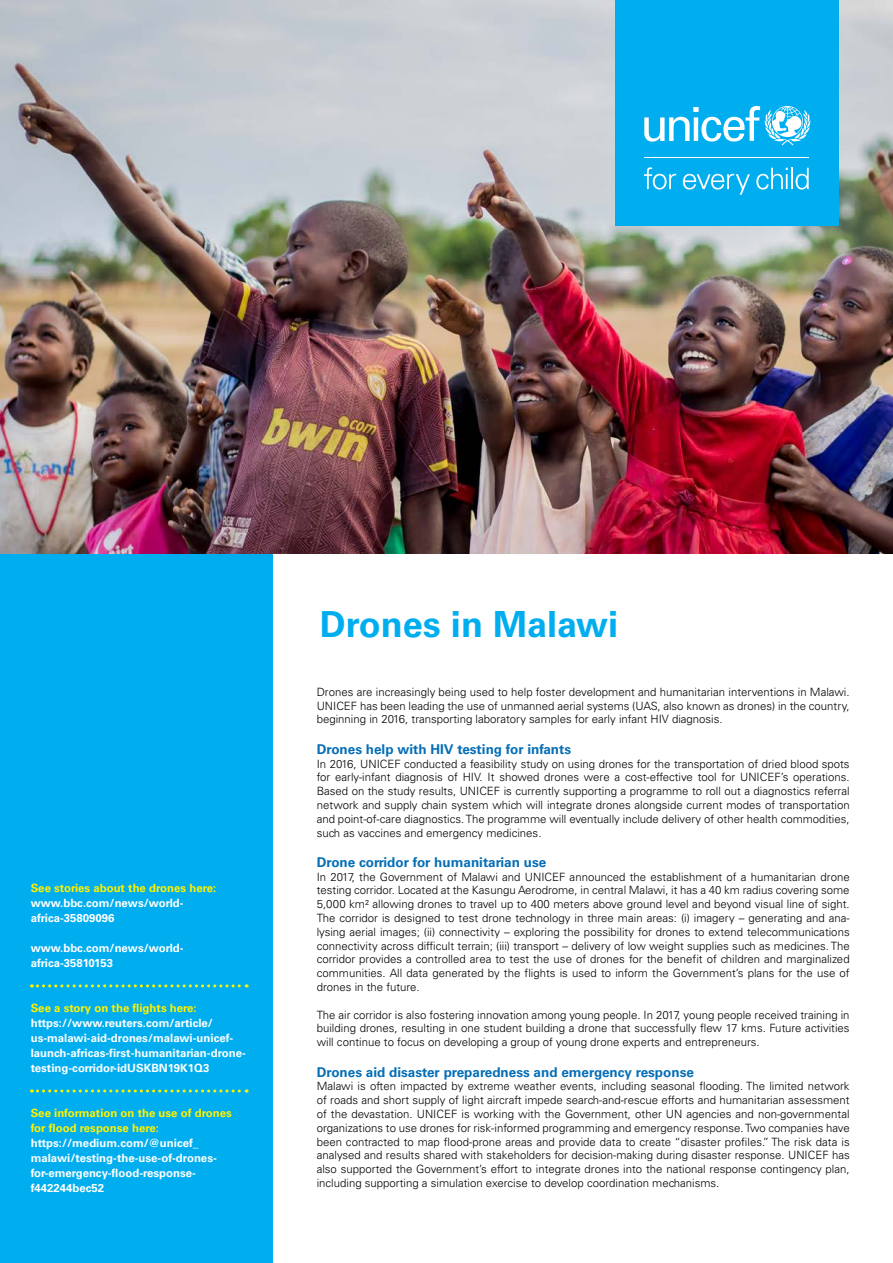
<style>
.page{position:relative;width:893px;height:1263px;background:#fff}
.page>*{position:absolute;margin:0;border:0;box-sizing:border-box;transform-origin:0 0}
.t1{font:700 36px "Univers";color:#00aeef}
.t2{font:700 13.5px "Univers";color:#056eb7}
.t3{font:300 11.4px/13.8px "Univers";color:#000;text-align:justify}
.t4{font:700 11.4px/15px "Univers";color:#fff}
.t5{font:700 11.4px/15px "Univers";color:#fff200}
</style>
<div class="page">
<div style="left:0;top:434px;width:272px;height:829px;background:#00aeef"></div>
<img style="left:0;top:0;width:893px;height:553px">
<div style="left:615px;top:0;width:224px;height:225px;background:#00aeef"></div>
<svg style="left:644px;top:106px;width:166px;height:39px"></svg>
<hr style="left:644px;top:157px;width:165px;height:1px;background:#fff">
<svg style="left:644px;top:167px;width:32px;height:23px"></svg>
<svg style="left:683px;top:174px;width:67px;height:21px"></svg>
<svg style="left:756px;top:168px;width:32px;height:22px"></svg>
<hr style="left:791px;top:168px;width:2px;height:21px;background:#fff">
<svg style="left:796px;top:168px;width:13px;height:22px"></svg>
<svg style="left:31px;top:984px;width:216px;height:3px"></svg>
<svg style="left:31px;top:1089px;width:216px;height:3px"></svg>
<p class="t5" style="left:31px;top:880px;width:187px">See stories about the drones here:</p>
<p class="t4" style="left:31px;top:895px;width:154px">www.bbc.com/news/world&shy;africa-35809096</p>
<p class="t4" style="left:31px;top:940px;width:154px">www.bbc.com/news/world&shy;africa-35810153</p>
<p class="t5" style="left:31px;top:1000px;width:168px">See a story on the flights here:</p>
<p class="t4" style="left:31px;top:1015px;width:217px">https://www.reuters.com/article/ us-malawi-aid-drones/malawi-unicef&shy;launch-africas-first-humanitarian-drone&shy;testing-corridor-idUSKBN19K1Q3</p>
<p class="t5" style="left:31px;top:1105px;width:203px">See information on the use of drones for flood response here:</p>
<p class="t4" style="left:31px;top:1135px;width:188px">https://medium.com/@unicef_ malawi/testing-the-use-of-drones&shy;for-emergency-flood-response&shy;f442244bec52</p>
<h1 class="t1" style="left:320px;top:603px;width:300px">Drones in Malawi</h1>
<p class="t3" style="left:317px;top:685px;width:534px">Drones are increasingly being used to help foster development and humanitarian interventions in Malawi.<br>UNICEF has been leading the use of unmanned aerial systems (UAS, also known as drones) in the country, beginning in 2016, transporting laboratory samples for early infant HIV diagnosis.</p>
<p class="t2" style="left:317px;top:741px;width:256px">Drones help with HIV testing for infants</p>
<p class="t3" style="left:317px;top:757px;width:534px">In 2016, UNICEF conducted a feasibility study on using drones for the transportation of dried blood spots for early-infant diagnosis of HIV. It showed drones were a cost-effective tool for UNICEF’s operations.<br>Based on the study results, UNICEF is currently supporting a programme to roll out a diagnostics referral network and supply chain system which will integrate drones alongside current modes of transportation and point-of-care diagnostics. The programme will eventually include delivery of other health commodities, such as vaccines and emergency medicines.</p>
<p class="t2" style="left:317px;top:854px;width:231px">Drone corridor for humanitarian use</p>
<p class="t3" style="left:317px;top:870px;width:534px">In 2017, the Government of Malawi and UNICEF announced the establishment of a humanitarian drone testing corridor. Located at the Kasungu Aerodrome, in central Malawi, it has a 40 km radius covering some 5,000 km² allowing drones to travel up to 400 meters above ground level and beyond visual line of sight.<br>The corridor is designed to test drone technology in three main areas: (i) imagery – generating and ana&shy;lysing aerial images; (ii) connectivity – exploring the possibility for drones to extend telecommunications connectivity across difficult terrain; (iii) transport – delivery of low weight supplies such as medicines. The corridor provides a controlled area to test the use of drones for the benefit of children and marginalized communities. All data generated by the flights is used to inform the Government’s plans for the use of drones in the future.</p>
<p class="t3" style="left:317px;top:1008px;width:534px">The air corridor is also fostering innovation among young people. In 2017, young people received training in building drones, resulting in one student building a drone that successfully flew 17 kms. Future activities will continue to focus on developing a group of young drone experts and entrepreneurs.</p>
<p class="t2" style="left:317px;top:1064px;width:379px">Drones aid disaster preparedness and emergency response</p>
<p class="t3" style="left:317px;top:1079px;width:534px">Malawi is often impacted by extreme weather events, including seasonal flooding. The limited network of roads and short supply of light aircraft impede search-and-rescue efforts and humanitarian assessment of the devastation. UNICEF is working with the Government, other UN agencies and non-governmental organizations to use drones for risk-informed programming and emergency response. Two companies have been contracted to map flood-prone areas and provide data to create “disaster profiles.” The risk data is analysed and results shared with stakeholders for decision-making during disaster response. UNICEF has also supported the Government’s effort to integrate drones into the national response contingency plan, including supporting a simulation exercise to develop coordination mechanisms.</p>
</div>
